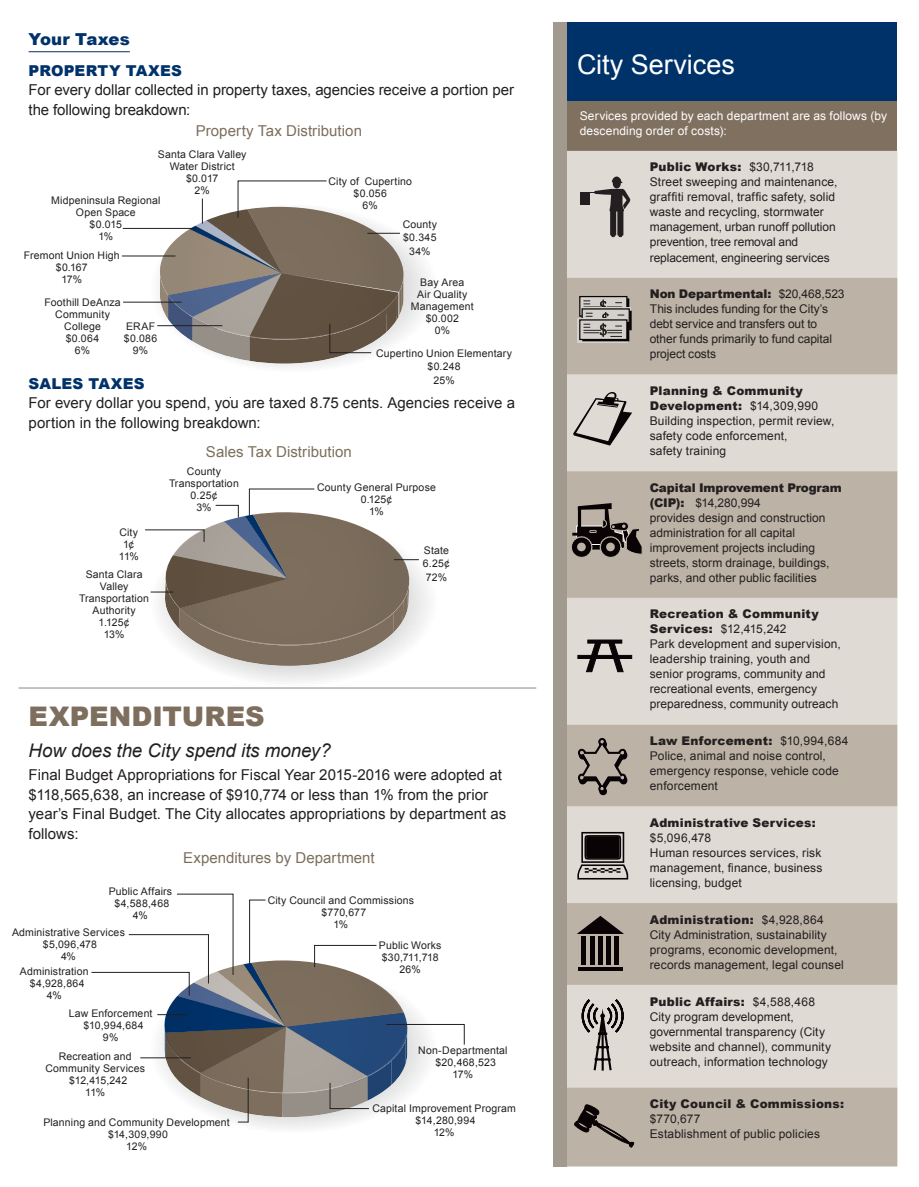
<style>
.page{position:relative;width:919px;height:1187px;background:#fff}
.page>*{position:absolute;margin:0;border:0;box-sizing:border-box;transform-origin:0 0}
.t1{font:27px "Arial";letter-spacing:-.005em;color:#fff}
.t2{font:900 27px "Arial";color:#7d6e5d}
.t3{font:italic 18.75px "Arial";letter-spacing:-.005em;color:#231f20}
.t4{font:900 16.5px "Arial";letter-spacing:.005em;color:#00326a}
.t5{font:15px/19.5px "Arial";color:#231f20}
.t6{font:15px "Arial";letter-spacing:.005em;color:#7d6e5d}
.t7{font:900 15px "Arial";letter-spacing:.01em;color:#00326a}
.t8{font:12px/15px "Arial";letter-spacing:.005em;color:#231f20}
.t9{font:12px/15px "Arial";letter-spacing:.01em;color:#fff}
.t10{font:900 12px "Arial";letter-spacing:.02em;color:#231f20}
.t11{font:10.5px/12px "Arial";letter-spacing:.015em;color:#231f20;text-align:center}
.s1{font-weight:900}
</style>
<div class="page">
<svg style="left:150px;top:204px;width:287px;height:169px;fill:#f5f5f6"></svg>
<svg style="left:150px;top:518px;width:287px;height:169px;fill:#f3f3f4"></svg>
<div style="left:150px;top:965px;width:287px;height:168px;background:#f5f5f6;border-radius:50%"></div>
<div style="left:565px;top:100px;width:332px;height:52px;background:#807060"></div>
<div style="left:565px;top:22px;width:332px;height:78px;background:#00326a"></div>
<div style="left:566px;top:151px;width:331px;height:127px;background:#dfdad3"></div>
<svg style="left:566px;top:278px;width:331px;height:888px;background:#ccc4ba"></svg>
<svg style="left:589px;top:177px;width:41px;height:60px;background:#a09b97"></svg>
<div style="left:580px;top:192px;width:9px;height:12px;background:#231f20"></div>
<svg style="left:577px;top:639px;width:55px;height:34px;background:#918c88"></svg>
<svg style="left:576px;top:916px;width:48px;height:18px"></svg>
<hr style="left:578px;top:967px;width:44px;height:4px;background:#090305">
<div style="left:581px;top:936px;width:5px;height:29px;background:#090305"></div>
<hr style="left:590px;top:936px;width:4px;height:29px;background:#090305">
<hr style="left:598px;top:936px;width:4px;height:29px;background:#090305">
<hr style="left:606px;top:936px;width:4px;height:29px;background:#090305">
<hr style="left:615px;top:936px;width:4px;height:29px;background:#090305">
<svg style="left:573px;top:392px;width:59px;height:54px;background:#b2ada8"></svg>
<svg style="left:580px;top:997px;width:44px;height:76px;background:#aba6a1"></svg>
<svg style="left:577px;top:832px;width:51px;height:47px;background:#66605e"></svg>
<svg style="left:579px;top:296px;width:48px;height:21px"></svg>
<svg style="left:577px;top:318px;width:51px;height:25px"></svg>
<div style="left:579px;top:319px;width:48px;height:21px;border:1px solid #090305"></div>
<svg style="left:582px;top:298px;width:49px;height:43px;background:#9c9895"></svg>
<hr style="left:29px;top:51px;width:101px;height:1px;background:#00326a">
<hr style="left:19px;top:688px;width:517px;height:1px;background:#8a8886">
<div style="left:552px;top:22px;width:14px;height:1144px;background:#a29a8f"></div>
<svg style="left:145px;top:489px;width:274px;height:177px"></svg>
<hr style="left:157px;top:325px;width:65px;height:1px;background:#231f20">
<hr style="left:123px;top:302px;width:59px;height:1px;background:#231f20">
<hr style="left:122px;top:256px;width:53px;height:1px;background:#231f20">
<svg style="left:160px;top:180px;width:244px;height:184px"></svg>
<svg style="left:573px;top:1104px;width:61px;height:44px;background:#948b81"></svg>
<svg style="left:577px;top:737px;width:51px;height:59px;background:#938a80"></svg>
<hr style="left:123px;top:228px;width:73px;height:1px;background:#231f20">
<svg style="left:91px;top:894px;width:373px;height:228px"></svg>
<svg style="left:570px;top:503px;width:73px;height:55px;background:#716962"></svg>
<div style="left:577px;top:543px;width:8px;height:8px;background:#bcb2a5;border-radius:50%"></div>
<h3 class="t4" style="left:29px;top:27px;width:103px">Your Taxes</h3>
<p class="t7" style="left:29px;top:59px;width:155px">PROPERTY TAXES</p>
<p class="t5" style="left:29px;top:80px;width:487px">For every dollar collected in property taxes, agencies receive a portion per the following breakdown:</p>
<p class="t6" style="left:196px;top:121px;width:168px">Property Tax Distribution</p>
<p class="t11" style="left:158px;top:148px;width:90px">Santa Clara Valley<br>Water District $0.017<br>2%</p>
<p class="t11" style="left:328px;top:176px;width:85px">City of Cupertino $0.056<br>6%</p>
<p class="t11" style="left:51px;top:195px;width:111px">Midpeninsula Regional<br>Open Space<br>$0.015<br>1%</p>
<p class="t11" style="left:402px;top:218px;width:36px;line-height:13.5px">County $0.345<br>34%</p>
<p class="t11" style="left:24px;top:250px;width:97px">Fremont Union High $0.167<br>17%</p>
<p class="t11" style="left:411px;top:276px;width:64px">Bay Area<br>Air Quality<br>Management $0.002<br>0%</p>
<p class="t11" style="left:44px;top:297px;width:78px">Foothill DeAnza<br>Community<br>College<br>$0.064<br>6%</p>
<p class="t11" style="left:124px;top:320px;width:35px">ERAF $0.086<br>9%</p>
<p class="t11" style="left:376px;top:346px;width:138px;line-height:13.5px">Cupertino Union Elementary $0.248<br>25%</p>
<p class="t7" style="left:29px;top:373px;width:117px">SALES TAXES</p>
<p class="t5" style="left:29px;top:393px;width:488px">For every dollar you spend, you are taxed 8.75 cents. Agencies receive a portion in the following breakdown:</p>
<p class="t6" style="left:206px;top:441px;width:147px">Sales Tax Distribution</p>
<p class="t11" style="left:119px;top:526px;width:21px">City<br>1¢<br>11%</p>
<p class="t11" style="left:79px;top:569px;width:71px">Santa Clara<br>Valley<br>Transportation<br>Authority<br>1.125¢<br>13%</p>
<p class="t11" style="left:169px;top:465px;width:71px">County<br>Transportation<br>0.25¢<br>3%</p>
<p class="t11" style="left:317px;top:482px;width:120px">County General Purpose<br>0.125¢<br>1%</p>
<p class="t11" style="left:423px;top:543px;width:29px;line-height:13.5px;text-align:justify">State 6.25¢ 72%</p>
<h1 class="t2" style="left:29px;top:697px;width:237px">EXPENDITURES</h1>
<h2 class="t3" style="left:29px;top:738px;width:304px">How does the City spend its money?</h2>
<p class="t5" style="left:29px;top:765px;width:479px">Final Budget Appropriations for Fiscal Year 2015-2016 were adopted at $118,565,638, an increase of $910,774 or less than 1% from the prior year’s Final Budget. The City allocates appropriations by department as follows:</p>
<p class="t11" style="left:109px;top:885px;width:65px">Public Affairs $4,588,468<br>4%</p>
<p class="t11" style="left:12px;top:927px;width:114px">Administrative Services $5,096,478<br>4%</p>
<p class="t11" style="left:20px;top:965px;width:70px">Administration $4,928,864<br>4%</p>
<p class="t11" style="left:69px;top:1008px;width:85px">Law Enforcement $10,994,684<br>9%</p>
<p class="t6" style="left:183px;top:848px;width:193px">Expenditures by Department</p>
<p class="t11" style="left:268px;top:894px;width:148px">City Council and Commissions $770,677<br>1%</p>
<p class="t11" style="left:379px;top:939px;width:64px">Public Works $30,711,718<br>26%</p>
<p class="t11" style="left:45px;top:1050px;width:101px">Recreation and<br>Community Services $12,415,242<br>11%</p>
<p class="t11" style="left:418px;top:1044px;width:91px">Non-Departmental $20,468,523<br>17%</p>
<p class="t11" style="left:43px;top:1116px;width:188px">Planning and Community Development $14,309,990<br>12%</p>
<p class="t11" style="left:372px;top:1102px;width:145px">Capital Improvement Program $14,280,994<br>12%</p>
<h1 class="t1" style="left:577px;top:47px;width:159px">City Services</h1>
<p class="t9" style="left:579px;top:108px;width:309px">Services provided by each department are as follows (by descending order of costs):</p>
<p class="t8" style="left:649px;top:160px;width:189px"><span class="s1">Public Works:</span> $30,711,718<br>Street sweeping and maintenance, graffiti removal, traffic safety, solid waste and recycling, stormwater management, urban runoff pollution prevention, tree removal and replacement, engineering services</p>
<p class="t8" style="left:649px;top:287px;width:196px"><span class="s1">Non Departmental:</span> $20,468,523<br>This includes funding for the City’s debt service and transfers out to other funds primarily to fund capital project costs</p>
<p class="t8" style="left:649px;top:383px;width:186px"><span class="s1">Planning &amp; Community<br>Development:</span> $14,309,990<br>Building inspection, permit review, safety code enforcement,<br>safety training</p>
<p class="t8" style="left:649px;top:480px;width:193px"><span class="s1">Capital Improvement Program (CIP):</span> $14,280,994<br>provides design and construction administration for all capital improvement projects including streets, storm drainage, buildings, parks, and other public facilities</p>
<p class="t8" style="left:649px;top:607px;width:192px"><span class="s1">Recreation &amp; Community<br>Services:</span> $12,415,242<br>Park development and supervision, leadership training, youth and senior programs, community and recreational events, emergency preparedness, community outreach</p>
<p class="t8" style="left:649px;top:734px;width:200px"><span class="s1">Law Enforcement:</span> $10,994,684<br>Police, animal and noise control, emergency response, vehicle code enforcement</p>
<p class="t10" style="left:649px;top:814px;width:167px">Administrative Services:</p>
<p class="t8" style="left:649px;top:830px;width:174px">$5,096,478<br>Human resources services, risk management, finance, business licensing, budget</p>
<p class="t8" style="left:649px;top:912px;width:195px"><span class="s1">Administration:</span> $4,928,864<br>City Administration, sustainability programs, economic development, records management, legal counsel</p>
<p class="t8" style="left:649px;top:994px;width:183px"><span class="s1">Public Affairs:</span> $4,588,468<br>City program development, governmental transparency (City website and channel), community outreach, information technology</p>
<p class="t10" style="left:649px;top:1095px;width:196px">City Council &amp; Commissions:</p>
<p class="t8" style="left:649px;top:1111px;width:172px">$770,677<br>Establishment of public policies</p>
</div>
